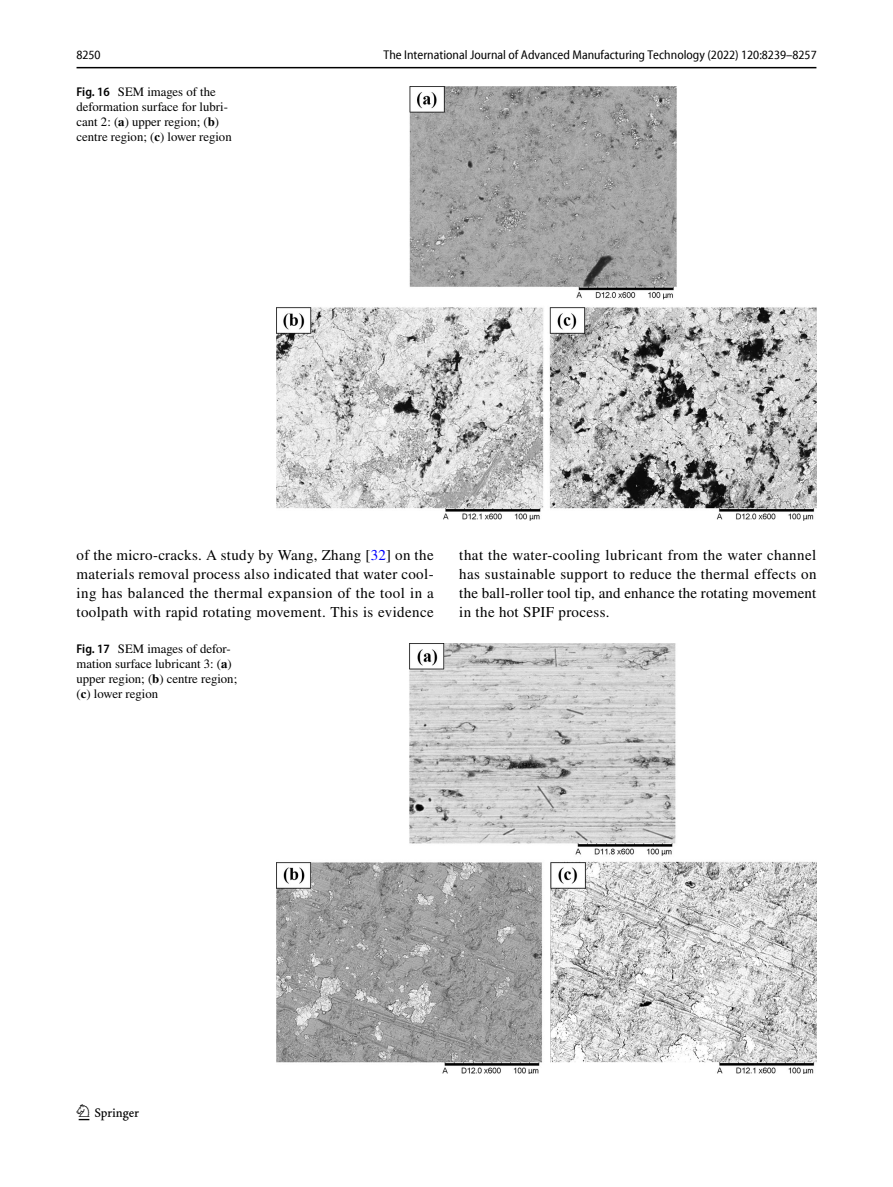
<style>
.page{position:relative;width:893px;height:1187px;background:#fff}
.page>*{position:absolute;margin:0;border:0;box-sizing:border-box;transform-origin:0 0}
.t1{font:22.5px "Springnew Regular 2";color:#000}
.t2{font:15px/18.8px "STIX";letter-spacing:.025em;color:#000;text-align:justify}
.t3{font:12.75px/15px "STIX";color:#000}
.t4{font:semi-condensed 12.75px "Myriad Pro Unic";color:#000}
.s1{font-family:"Myriad Pro";font-weight:600;font-stretch:semi-condensed}
.s2{font-weight:700}
.s3{color:#00f}
</style>
<div class="page">
<hr style="left:77px;top:67px;width:739px;height:1px;background:#000">
<img style="left:276px;top:87px;width:540px;height:433px">
<img style="left:276px;top:643px;width:540px;height:430px">
<p class="t4" style="left:76px;top:50px;width:26px">8250</p>
<p class="t4" style="left:384px;top:50px;width:435px">The International Journal of Advanced Manufacturing Technology (2022) 120:8239–8257</p>
<p class="t3" style="left:77px;top:85px;width:157px"><span class="s1">Fig. 16</span> SEM images of the deformation surface for lubri&shy;cant 2: (<span class="s2">a</span>) upper region; (<span class="s2">b</span>) centre region; (<span class="s2">c</span>) lower region</p>
<p class="t2" style="left:77px;top:547px;width:359px">of the micro-cracks. A study by Wang, Zhang [<span class="s3">32</span>] on the materials removal process also indicated that water cool&shy;ing has balanced the thermal expansion of the tool in a toolpath with rapid rotating movement. This is evidence</p>
<p class="t2" style="left:459px;top:547px;width:359px">that the water-cooling lubricant from the water channel has sustainable support to reduce the thermal effects on the ball-roller tool tip, and enhance the rotating movement in the hot SPIF process.</p>
<p class="t3" style="left:77px;top:642px;width:162px"><span class="s1">Fig. 17</span> SEM images of defor&shy;mation surface lubricant 3: (<span class="s2">a</span>) upper region; (<span class="s2">b</span>) centre region; (<span class="s2">c</span>) lower region</p>
<h1 class="t1" style="left:79px;top:1104px;width:62px">1 3</h1>
</div>
